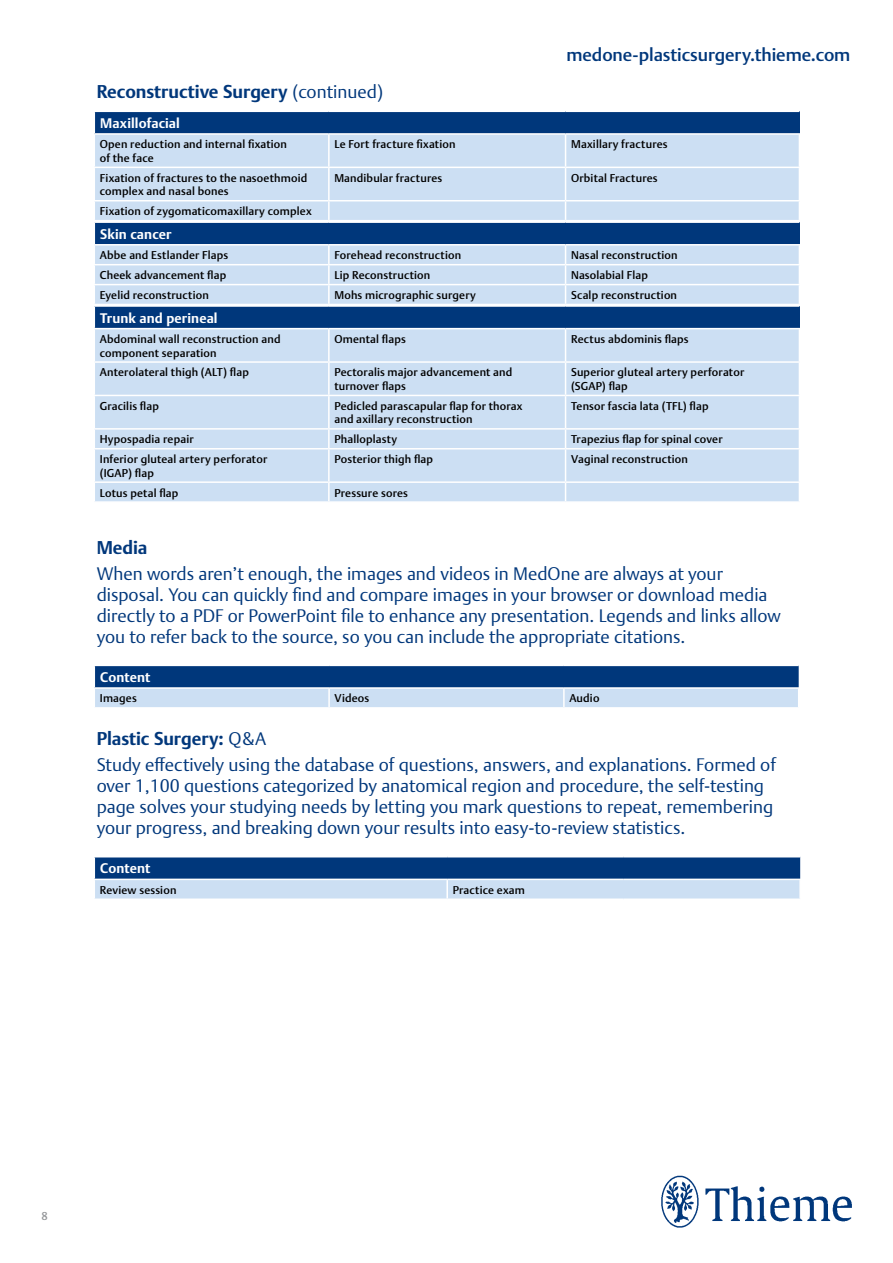
<style>
.page{position:relative;width:893px;height:1263px;background:#fff}
.page>*{position:absolute;margin:0;border:0;box-sizing:border-box;transform-origin:0 0}
.t1{font:300 18px/21px "Thieme Argo 2011";color:#00377b}
.t2{font:700 18px "Thieme Argo 2011";letter-spacing:-.005em;color:#00377b}
.t3{font:500 18px "Thieme Argo 2011";letter-spacing:-.005em;color:#00377b}
.t4{font:700 13.5px "Thieme Argo 2011";letter-spacing:.01em;color:#fff}
.t5{font:500 11.25px/13.5px "Thieme Argo 2011";letter-spacing:.015em;color:#000}
.t6{font:500 11.25px "Thieme Argo 2011";color:#939598}
.s1{font-weight:300}
</style>
<div class="page">
<img style="left:661px;top:1175px;width:191px;height:53px">
<div style="left:94px;top:111px;width:705px;height:23px;background:#00377b"></div>
<div style="left:95px;top:135px;width:704px;height:65px;background:#ccdff3"></div>
<hr style="left:94px;top:111px;width:235px;height:1px;background:#fff">
<svg style="left:94px;top:112px;width:1px;height:21px"></svg>
<hr style="left:329px;top:111px;width:237px;height:1px;background:#fff">
<hr style="left:566px;top:111px;width:233px;height:1px;background:#fff">
<hr style="left:94px;top:133px;width:235px;height:2px;background:#fff">
<hr style="left:329px;top:133px;width:237px;height:2px;background:#fff">
<hr style="left:328px;top:135px;width:2px;height:32px;background:#fff">
<hr style="left:566px;top:133px;width:234px;height:2px;background:#fff">
<hr style="left:565px;top:135px;width:1px;height:32px;background:#fff">
<hr style="left:94px;top:167px;width:235px;height:1px;background:#fff">
<hr style="left:329px;top:167px;width:237px;height:1px;background:#fff">
<hr style="left:328px;top:168px;width:2px;height:32px;background:#fff">
<hr style="left:566px;top:167px;width:234px;height:1px;background:#fff">
<hr style="left:565px;top:168px;width:1px;height:32px;background:#fff">
<div style="left:95px;top:329px;width:704px;height:172px;background:#ccdff3"></div>
<svg style="left:94px;top:201px;width:706px;height:127px;background:#8ca9cb"></svg>
<hr style="left:329px;top:305px;width:237px;height:2px;background:#fff">
<hr style="left:566px;top:305px;width:233px;height:2px;background:#fff">
<hr style="left:328px;top:329px;width:2px;height:32px;background:#fff">
<hr style="left:565px;top:329px;width:1px;height:32px;background:#fff">
<hr style="left:94px;top:361px;width:235px;height:2px;background:#fff">
<hr style="left:329px;top:361px;width:237px;height:2px;background:#fff">
<hr style="left:328px;top:363px;width:2px;height:32px;background:#fff">
<hr style="left:566px;top:361px;width:234px;height:2px;background:#fff">
<hr style="left:565px;top:363px;width:1px;height:32px;background:#fff">
<hr style="left:94px;top:395px;width:235px;height:1px;background:#fff">
<hr style="left:329px;top:395px;width:237px;height:1px;background:#fff">
<hr style="left:328px;top:396px;width:2px;height:32px;background:#fff">
<hr style="left:566px;top:395px;width:234px;height:1px;background:#fff">
<hr style="left:565px;top:396px;width:1px;height:32px;background:#fff">
<hr style="left:94px;top:428px;width:235px;height:2px;background:#fff">
<hr style="left:329px;top:428px;width:237px;height:2px;background:#fff">
<svg style="left:328px;top:430px;width:2px;height:18px"></svg>
<hr style="left:566px;top:428px;width:234px;height:2px;background:#fff">
<svg style="left:565px;top:430px;width:1px;height:18px"></svg>
<hr style="left:94px;top:448px;width:235px;height:1px;background:#fff">
<hr style="left:329px;top:448px;width:237px;height:1px;background:#fff">
<hr style="left:328px;top:449px;width:2px;height:32px;background:#fff">
<hr style="left:566px;top:448px;width:234px;height:1px;background:#fff">
<hr style="left:565px;top:449px;width:1px;height:32px;background:#fff">
<hr style="left:94px;top:481px;width:235px;height:2px;background:#fff">
<hr style="left:329px;top:481px;width:237px;height:2px;background:#fff">
<svg style="left:328px;top:483px;width:2px;height:18px"></svg>
<hr style="left:566px;top:481px;width:234px;height:2px;background:#fff">
<svg style="left:565px;top:483px;width:1px;height:18px"></svg>
<svg style="left:94px;top:665px;width:705px;height:42px;background:#698cb7"></svg>
<svg style="left:94px;top:857px;width:707px;height:41px;background:#668bb6"></svg>
<h1 class="t2" style="left:97px;top:79px;width:288px">Reconstructive Surgery <span class="s1">(continued)</span></h1>
<h1 class="t3" style="left:566px;top:42px;width:286px">medone-plasticsurgery.thieme.com</h1>
<p class="t4" style="left:100px;top:114px;width:81px">Maxillofacial</p>
<p class="t5" style="left:100px;top:137px;width:189px">Open reduction and internal fixation of the face</p>
<p class="t5" style="left:334px;top:137px;width:123px">Le Fort fracture fixation</p>
<p class="t5" style="left:571px;top:137px;width:98px">Maxillary fractures</p>
<p class="t5" style="left:100px;top:171px;width:209px">Fixation of fractures to the nasoethmoid complex and nasal bones</p>
<p class="t5" style="left:334px;top:171px;width:110px">Mandibular fractures</p>
<p class="t5" style="left:571px;top:171px;width:88px">Orbital Fractures</p>
<p class="t5" style="left:100px;top:204px;width:213px">Fixation of zygomaticomaxillary complex</p>
<p class="t4" style="left:100px;top:225px;width:73px">Skin cancer</p>
<p class="t5" style="left:100px;top:248px;width:130px">Abbe and Estlander Flaps</p>
<p class="t5" style="left:334px;top:248px;width:128px">Forehead reconstruction</p>
<p class="t5" style="left:571px;top:248px;width:108px">Nasal reconstruction</p>
<p class="t5" style="left:100px;top:268px;width:128px">Cheek advancement flap</p>
<p class="t5" style="left:334px;top:268px;width:97px">Lip Reconstruction</p>
<p class="t5" style="left:571px;top:268px;width:79px">Nasolabial Flap</p>
<p class="t5" style="left:100px;top:288px;width:111px">Eyelid reconstruction</p>
<p class="t5" style="left:334px;top:288px;width:143px">Mohs micrographic surgery</p>
<p class="t5" style="left:571px;top:288px;width:108px">Scalp reconstruction</p>
<p class="t4" style="left:100px;top:309px;width:119px">Trunk and perineal</p>
<p class="t5" style="left:100px;top:332px;width:182px">Abdominal wall reconstruction and component separation</p>
<p class="t5" style="left:334px;top:332px;width:73px">Omental flaps</p>
<p class="t5" style="left:571px;top:332px;width:119px">Rectus abdominis flaps</p>
<p class="t5" style="left:100px;top:365px;width:151px">Anterolateral thigh (ALT) flap</p>
<p class="t5" style="left:334px;top:365px;width:180px">Pectoralis major advancement and turnover flaps</p>
<p class="t5" style="left:571px;top:365px;width:175px">Superior gluteal artery perforator (SGAP) flap</p>
<p class="t5" style="left:100px;top:399px;width:61px">Gracilis flap</p>
<p class="t5" style="left:334px;top:399px;width:190px">Pedicled parascapular flap for thorax and axillary reconstruction</p>
<p class="t5" style="left:571px;top:399px;width:139px">Tensor fascia lata (TFL) flap</p>
<p class="t5" style="left:100px;top:432px;width:95px">Hypospadia repair</p>
<p class="t5" style="left:334px;top:432px;width:64px">Phalloplasty</p>
<p class="t5" style="left:571px;top:432px;width:153px">Trapezius flap for spinal cover</p>
<p class="t5" style="left:100px;top:452px;width:169px">Inferior gluteal artery perforator (IGAP) flap</p>
<p class="t5" style="left:334px;top:452px;width:100px">Posterior thigh flap</p>
<p class="t5" style="left:571px;top:452px;width:118px">Vaginal reconstruction</p>
<p class="t5" style="left:100px;top:486px;width:80px">Lotus petal flap</p>
<p class="t5" style="left:334px;top:486px;width:75px">Pressure sores</p>
<h1 class="t2" style="left:97px;top:536px;width:52px">Media</h1>
<p class="t1" style="left:97px;top:562px;width:686px">When words aren’t enough, the images and videos in MedOne are always at your disposal. You can quickly find and compare images in your browser or download media directly to a PDF or PowerPoint file to enhance any presentation. Legends and links allow you to refer back to the source, so you can include the appropriate citations.</p>
<p class="t4" style="left:100px;top:668px;width:52px">Content</p>
<p class="t5" style="left:100px;top:691px;width:38px">Images</p>
<p class="t5" style="left:335px;top:691px;width:36px">Videos</p>
<p class="t5" style="left:569px;top:691px;width:32px">Audio</p>
<h1 class="t2" style="left:97px;top:727px;width:171px">Plastic Surgery: <span class="s1">Q &amp; A</span></h1>
<p class="t1" style="left:97px;top:754px;width:681px">Study effectively using the database of questions, answers, and explanations. Formed of over 1,100 questions categorized by anatomical region and procedure, the self-testing page solves your studying needs by letting you mark questions to repeat, remembering your progress, and breaking down your results into easy-to-review statistics.</p>
<p class="t4" style="left:100px;top:859px;width:52px">Content</p>
<p class="t5" style="left:100px;top:883px;width:78px">Review session</p>
<p class="t5" style="left:453px;top:883px;width:74px">Practice exam</p>
<p class="t6" style="left:41px;top:1209px;width:8px">8</p>
</div>
